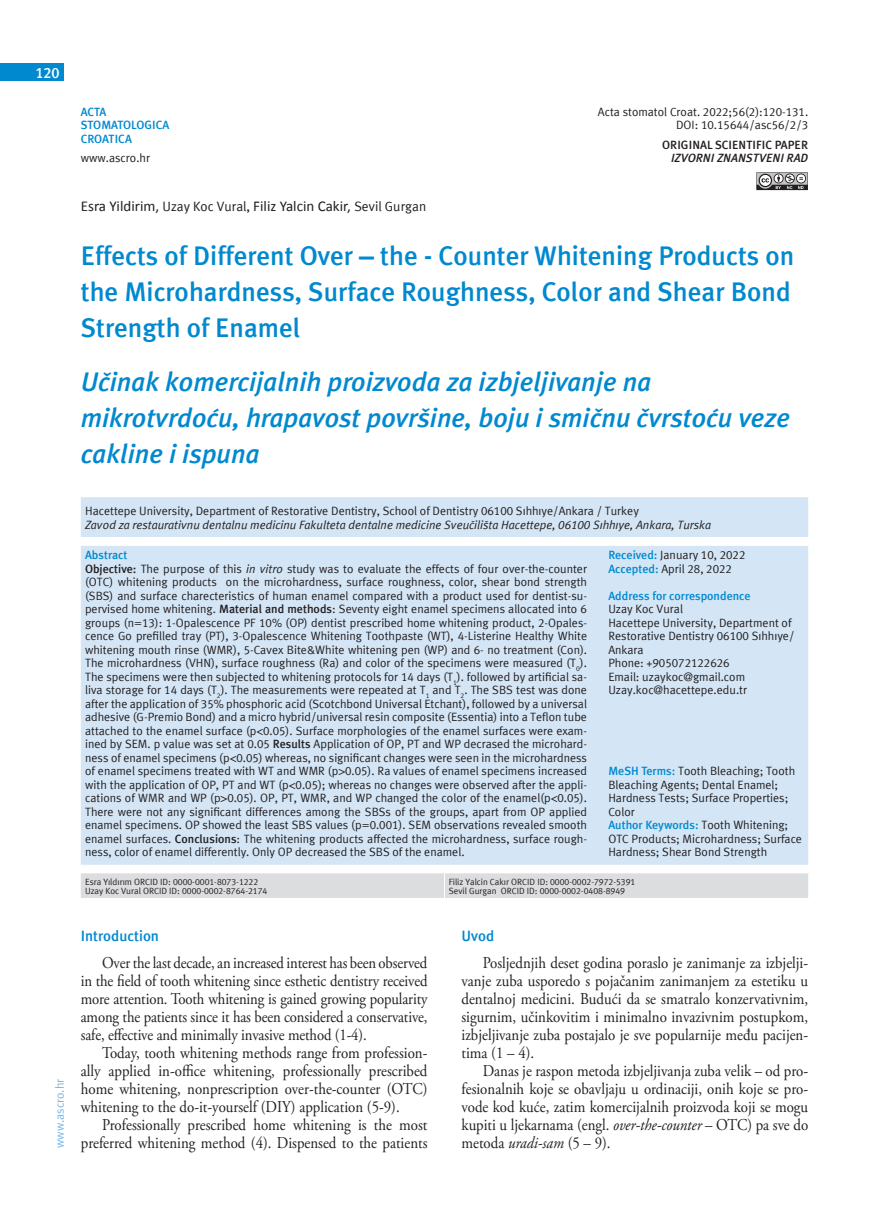
<style>
.page{position:relative;width:872px;height:1212px;background:#fff}
.page>*{position:absolute;margin:0;border:0;box-sizing:border-box;transform-origin:0 0}
.t1{font:700 27px/36px "Meta ASC";color:#0089cf}
.t2{font:italic 700 27px/36px "Meta ASC";color:#0089cf}
.t3{font:16.5px/18px "Adobe Garamond Pro";color:#231f20;text-align:justify;scale:.9 1}
.t4{font:16.5px/18px "Adobe Garamond Pro";color:#231f20;text-align:justify;scale:.89 1}
.t5{font:15px "Calibri";color:#231f20}
.t6{font:700 15px "Meta ASC";color:#0089cf}
.t7{font:700 15px "Meta ASC";color:#fff}
.t8{font:12px/13.5px "Meta ASC";color:#231f20}
.t9{font:italic 12px "Meta ASC";color:#231f20}
.t10{font:700 12px/13.5px "Meta ASC";color:#0089cf}
.t11{font:700 12px "Meta ASC";letter-spacing:.005em;color:#231f20}
.t12{font:italic 700 12px "Meta ASC";letter-spacing:.005em;color:#231f20}
.t13{font:12px "Meta ASC";color:#77b6e4}
.t14{font:9px/9px "Meta ASC";color:#231f20}
.s1{font-family:"Meta ASC";font-size:13.5px}
.s2{font-weight:700;color:#0089cf}
.s3{font-weight:700}
.s4{font-style:italic}
</style>
<div class="page">
<div style="left:0;top:64px;width:64px;height:17px;background:#0089cf"></div>
<div style="left:81px;top:497px;width:727px;height:40px;background:#d4e6f6"></div>
<div style="left:81px;top:546px;width:727px;height:319px;background:#d4e6f6"></div>
<div style="left:81px;top:873px;width:727px;height:25px;background:#dcdddf"></div>
<svg style="left:756px;top:172px;width:52px;height:18px"></svg>
<p class="t7" style="left:35px;top:64px;width:26px">120</p>
<p class="t13" style="left:53px;top:1148px;width:71px;rotate:-90deg">www.ascro.hr</p>
<p class="t10" style="left:81px;top:105px;width:90px">ACTA<br>STOMATOLOGICA<br>CROATICA</p>
<p class="t8" style="left:81px;top:151px;width:71px">www.ascro.hr</p>
<p class="t8" style="left:598px;top:105px;width:212px;text-align:right">Acta stomatol Croat. 2022;56(2):120-131.<br>DOI: 10.15644/asc56/2/3</p>
<p class="t11" style="left:662px;top:138px;width:147px">ORIGINAL SCIENTIFIC PAPER</p>
<p class="t12" style="left:671px;top:151px;width:139px">IZVORNI ZNANSTVENI RAD</p>
<p class="t5" style="left:81px;top:197px;width:347px">Esra Yildirim, <span class="s1">Uzay Koc Vural,</span> Filiz Yalcin Cakir, <span class="s1">Sevil Gurgan</span></p>
<h1 class="t1" style="left:81px;top:238px;width:715px">Effects of Different Over – the - Counter Whitening Products on the Microhardness, Surface Roughness, Color and Shear Bond<br>Strength of Enamel</h1>
<h1 class="t2" style="left:81px;top:364px;width:710px">Učinak komercijalnih proizvoda za izbjeljivanje na mikrotvrdoću, hrapavost površine, boju i smičnu čvrstoću veze cakline i ispuna</h1>
<p class="t8" style="left:85px;top:504px;width:555px">Hacettepe University, Department of Restorative Dentistry, School of Dentistry 06100 Sıhhıye/Ankara / Turkey</p>
<p class="t9" style="left:85px;top:517px;width:627px">Zavod za restaurativnu dentalnu medicinu Fakulteta dentalne medicine Sveučilišta Hacettepe, 06100 Sıhhıye, Ankara, Turska</p>
<p class="t8" style="left:85px;top:548px;width:503px"><span class="s2">Abstract<br></span><span class="s3">Objective:</span> The purpose of this <span class="s4">in vitro</span> study was to evaluate the effects of four over-the-counter (OTC) whitening products on the microhardness, surface roughness, color, shear bond strength (SBS) and surface charecteristics of human enamel compared with a product used for dentist-su&shy;pervised home whitening. <span class="s3">Material and methods</span>: Seventy eight enamel specimens allocated into 6 groups (n=13): 1-Opalescence PF 10% (OP) dentist prescribed home whitening product, 2-Opales&shy;cence Go prefilled tray (PT), 3-Opalescence Whitening Toothpaste (WT), 4-Listerine Healthy White whitening mouth rinse (WMR), 5-Cavex Bite&amp;White whitening pen (WP) and 6- no treatment (Con).<br>The microhardness (VHN), surface roughness (Ra) and color of the specimens were measured (T<sub>0</sub>).<br>The specimens were then subjected to whitening protocols for 14 days (T<sub>1</sub>). followed by artificial sa&shy;liva storage for 14 days (T<sub>2</sub>). The measurements were repeated at T<sub>1</sub> and T<sub>2</sub>. The SBS test was done after the application of 35% phosphoric acid (Scotchbond Universal Etchant), followed by a universal adhesive (G-Premio Bond) and a micro hybrid/universal resin composite (Essentia) into a Teflon tube attached to the enamel surface (p&lt;0.05). Surface morphologies of the enamel surfaces were exam&shy;ined by SEM. p value was set at 0.05 <span class="s3">Results</span> Application of OP, PT and WP decrased the microhard&shy;ness of enamel specimens (p&lt;0.05) whereas, no significant changes were seen in the microhardness of enamel specimens treated with WT and WMR (p&gt;0.05). Ra values of enamel specimens increased with the application of OP, PT and WT (p&lt;0.05); whereas no changes were observed after the appli&shy;cations of WMR and WP (p&gt;0.05). OP, PT, WMR, and WP changed the color of the enamel(p&lt;0.05).<br>There were not any significant differences among the SBSs of the groups, apart from OP applied enamel specimens. OP showed the least SBS values (p=0.001). SEM observations revealed smooth enamel surfaces. <span class="s3">Conclusions</span>: The whitening products affected the microhardness, surface rough&shy;ness, color of enamel differently. Only OP decreased the SBS of the enamel.</p>
<p class="t8" style="left:608px;top:548px;width:139px"><span class="s2">Received:</span> January 10, 2022<br><span class="s2">Accepted:</span> April 28, 2022</p>
<p class="t10" style="left:608px;top:589px;width:144px">Address for correspondence</p>
<p class="t8" style="left:608px;top:602px;width:188px">Uzay Koc Vural<br>Hacettepe University, Department of<br>Restorative Dentistry 06100 Sıhhıye/<br>Ankara<br>Phone: +905072122626<br>Email: uzaykoc@gmail.com<br>Uzay.koc@hacettepe.edu.tr</p>
<p class="t8" style="left:608px;top:764px;width:195px"><span class="s2">MeSH Terms:</span> Tooth Bleaching; Tooth<br>Bleaching Agents; Dental Enamel;<br>Hardness Tests; Surface Properties;<br>Color<br><span class="s2">Author Keywords:</span> Tooth Whitening;<br>OTC Products; Microhardness; Surface<br>Hardness; Shear Bond Strength</p>
<p class="t14" style="left:85px;top:877px;width:184px">Esra Yıldırım ORCID ID: 0000-0001-8073-1222<br>Uzay Koc Vural ORCID ID: 0000-0002-8764-2174</p>
<p class="t14" style="left:449px;top:877px;width:188px">Filiz Yalcin Cakır ORCID ID: 0000-0002-7972-5391<br>Sevil Gurgan ORCID ID: 0000-0002-0408-8949</p>
<p class="t6" style="left:81px;top:927px;width:80px">Introduction</p>
<p class="t4" style="left:81px;top:954px;width:391px;text-indent:21px">Over the last decade, an increased interest has been observed in the field of tooth whitening since esthetic dentistry received more attention. Tooth whitening is gained growing popularity among the patients since it has been considered a conservative, safe, effective and minimally invasive method (1-4).</p>
<p class="t3" style="left:81px;top:1044px;width:387px;text-indent:21px">Today, tooth whitening methods range from profession&shy;ally applied in-office whitening, professionally prescribed home whitening, nonprescription over-the-counter (OTC) whitening to the do-it-yourself (DIY) application (5-9).</p>
<h2 class="t3" style="left:81px;top:1116px;width:387px;text-align:right">Professionally prescribed home whitening is the most preferred whitening method (4). Dispensed to the patients</h2>
<p class="t6" style="left:461px;top:927px;width:34px">Uvod</p>
<p class="t3" style="left:461px;top:954px;width:387px;text-indent:21px">Posljednjih deset godina poraslo je zanimanje za izbjelji&shy;vanje zuba usporedo s pojačanim zanimanjem za estetiku u dentalnoj medicini. Budući da se smatralo konzervativnim, sigurnim, učinkovitim i minimalno invazivnim postupkom, izbjeljivanje zuba postajalo je sve popularnije među pacijen&shy;tima (1 – 4).</p>
<p class="t3" style="left:461px;top:1062px;width:387px;text-indent:21px">Danas je raspon metoda izbjeljivanja zuba velik – od pro&shy;fesionalnih koje se obavljaju u ordinaciji, onih koje se pro&shy;vode kod kuće, zatim komercijalnih proizvoda koji se mogu kupiti u ljekarnama (engl. <span class="s4">over-the-counter</span> – OTC) pa sve do metoda <span class="s4">uradi-sam</span> (5 – 9).</p>
</div>
